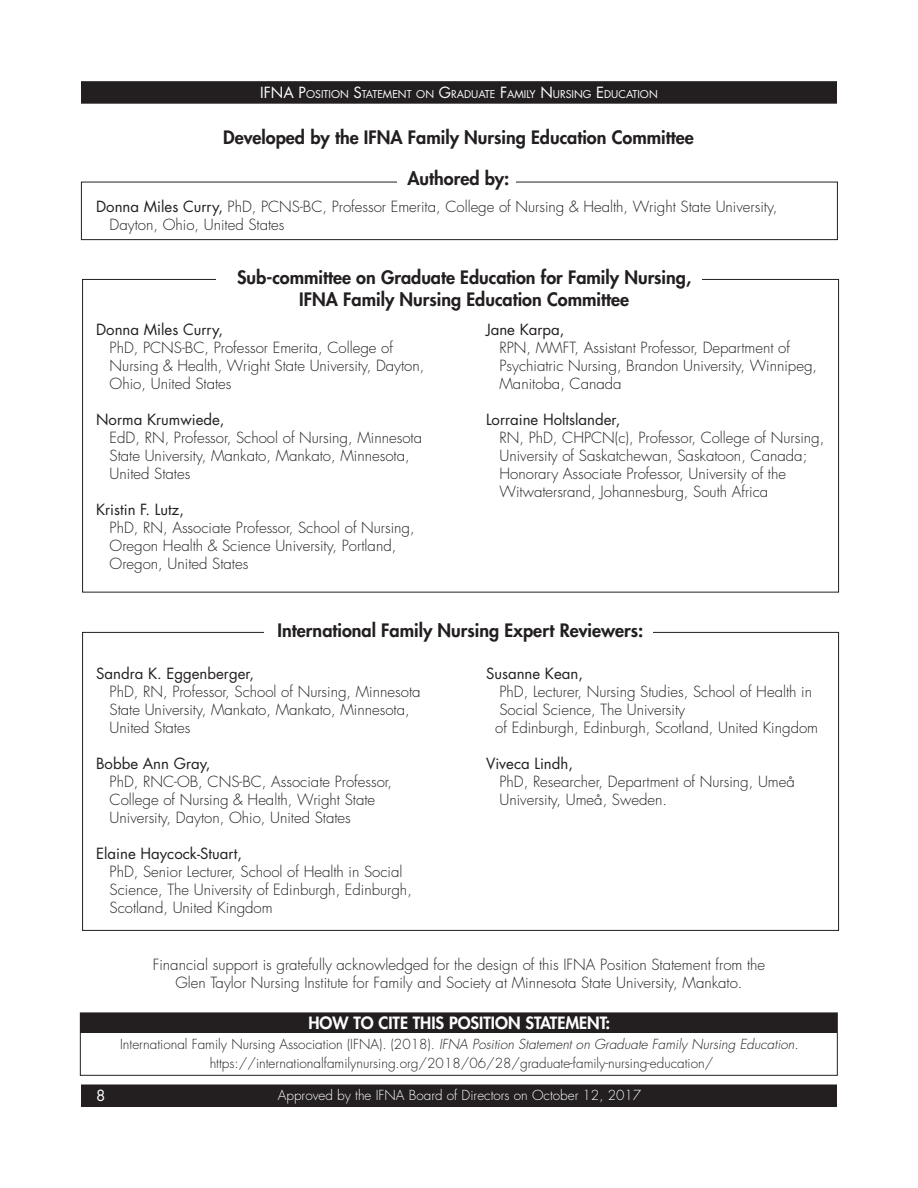
<style>
.page{position:relative;width:918px;height:1188px;background:#fff}
.page>*{position:absolute;margin:0;border:0;box-sizing:border-box;transform-origin:0 0}
.t1{font:800 18px "Futura Std";color:#231f20}
.t2{font:800 16.5px "Futura Std";color:#fff}
.t3{font:300 15px/18px "Futura Std";color:#231f20}
.t4{font:15px "Futura Std";color:#231f20}
.t5{font:15px "Futura Std";color:#fff}
.t6{font:italic 300 13.5px "Futura Std";color:#231f20}
.t7{font:300 13.5px "Futura Std";color:#231f20}
.t8{font:300 13.5px "Futura Std";color:#fff}
.t9{font:10.5px "Futura Std";color:#fff}
.s1{font-size:15px}
.s2{font-weight:400}
.s3{font-style:normal}
</style>
<div class="page">
<div style="left:81px;top:1084px;width:756px;height:23px;background:#231f20"></div>
<div style="left:81px;top:81px;width:756px;height:23px;background:#231f20"></div>
<div style="left:81px;top:182px;width:757px;height:58px;border:1px solid #231f20"></div>
<div style="left:397px;top:170px;width:119px;height:33px;background:#fff"></div>
<div style="left:80px;top:1013px;width:757px;height:19px;background:#231f20"></div>
<div style="left:80px;top:1013px;width:758px;height:63px;border:1px solid #231f20"></div>
<p class="t9" style="left:260px;top:88px;width:397px"><span class="s1">IFNA P</span>OSITION <span class="s1">S</span>TATEMENT ON <span class="s1">G</span>RADUATE <span class="s1">F</span>AMILY <span class="s1">N</span>URSING <span class="s1">E</span> DUCATION</p>
<p class="t1" style="left:223px;top:126px;width:472px">Developed by the IFNA Family Nursing Education Committee</p>
<p class="t1" style="left:407px;top:167px;width:104px">Authored by:</p>
<p class="t3" style="left:110px;top:198px;width:669px;text-indent:-14px"><span class="s2">Donna Miles Curry,</span> PhD, PCNS-BC, Professor Emerita, College of Nursing &amp; Health, Wright State University,<br>Dayton, Ohio, United States</p>
<p class="t1" style="left:237px;top:266px;width:456px">Sub-committee on Graduate Education for Family Nursing,</p>
<p class="t1" style="left:299px;top:288px;width:331px">IFNA Family Nursing Education Committee</p>
<p class="t4" style="left:96px;top:320px;width:128px">Donna Miles Curry,</p>
<p class="t3" style="left:110px;top:339px;width:316px">PhD, PCNS-BC, Professor Emerita, College of<br>Nursing &amp; Health, Wright State University, Dayton,<br>Ohio, United States</p>
<p class="t4" style="left:96px;top:410px;width:130px">Norma Krumwiede,</p>
<p class="t3" style="left:110px;top:429px;width:314px">EdD, RN, Professor, School of Nursing, Minnesota<br>State University, Mankato, Mankato, Minnesota,<br>United States</p>
<p class="t4" style="left:96px;top:500px;width:89px">Kristin F. Lutz,</p>
<p class="t3" style="left:110px;top:519px;width:307px">PhD, RN, Associate Professor, School of Nursing,<br>Oregon Health &amp; Science University, Portland,<br>Oregon, United States</p>
<p class="t4" style="left:486px;top:320px;width:80px">Jane Karpa,</p>
<p class="t3" style="left:500px;top:339px;width:319px">RPN, MMFT, Assistant Professor, Department of<br>Psychiatric Nursing, Brandon University, Winnipeg,<br>Manitoba, Canada</p>
<p class="t4" style="left:486px;top:410px;width:136px">Lorraine Holtslander,</p>
<p class="t3" style="left:500px;top:429px;width:326px">RN, PhD, CHPCN(c), Professor, College of Nursing, University of Saskatchewan, Saskatoon, Canada; Honorary Associate Professor, University of the Witwatersrand, Johannesburg, South Africa</p>
<p class="t1" style="left:278px;top:619px;width:367px">International Family Nursing Expert Reviewers:</p>
<p class="t4" style="left:96px;top:664px;width:160px">Sandra K. Eggenberger,</p>
<p class="t3" style="left:110px;top:683px;width:312px">PhD, RN, Professor, School of Nursing, Minnesota<br>State University, Mankato, Mankato, Minnesota,<br>United States</p>
<p class="t4" style="left:96px;top:754px;width:116px">Bobbe Ann Gray,</p>
<p class="t3" style="left:110px;top:773px;width:284px">PhD, RNC-OB, CNS-BC, Associate Professor,<br>College of Nursing &amp; Health, Wright State<br>University, Dayton, Ohio, United States</p>
<p class="t4" style="left:96px;top:844px;width:147px">Elaine Haycock-Stuart,</p>
<p class="t3" style="left:110px;top:863px;width:304px">PhD, Senior Lecturer, School of Health in Social<br>Science, The University of Edinburgh, Edinburgh,<br>Scotland, United Kingdom</p>
<p class="t4" style="left:486px;top:664px;width:99px">Susanne Kean,</p>
<p class="t3" style="left:500px;top:683px;width:314px">PhD, Lecturer, Nursing Studies, School of Health in<br>Social Science, The University</p>
<p class="t3" style="left:495px;top:719px;width:324px">of Edinburgh, Edinburgh, Scotland, United Kingdom</p>
<p class="t4" style="left:486px;top:754px;width:89px">Viveca Lindh,</p>
<p class="t3" style="left:500px;top:773px;width:297px">PhD, Researcher, Department of Nursing, Umeå<br>University, Umeå, Sweden.</p>
<p class="t3" style="left:153px;top:956px;width:614px">Financial support is gratefully acknowledged for the design of this IFNA Position Statement from the</p>
<p class="t3" style="left:175px;top:974px;width:569px">Glen Taylor Nursing Institute for Family and Society at Minnesota State University, Mankato.</p>
<p class="t2" style="left:308px;top:1013px;width:303px">HOW TO CITE THIS POSITION STATEMENT:</p>
<p class="t6" style="left:120px;top:1036px;width:680px"><span class="s3">International Family Nursing Association (IFNA). (2018).</span> IFNA Position Statement on Graduate Family Nursing Education.</p>
<p class="t7" style="left:210px;top:1055px;width:505px">https://internationalfamilynursing.org/2018/06/28/graduate-family-nursing-education/</p>
<p class="t5" style="left:96px;top:1086px;width:11px">8</p>
<p class="t8" style="left:278px;top:1087px;width:365px">Approved by the IFNA Board of Directors on October 12, 2017</p>
</div>
